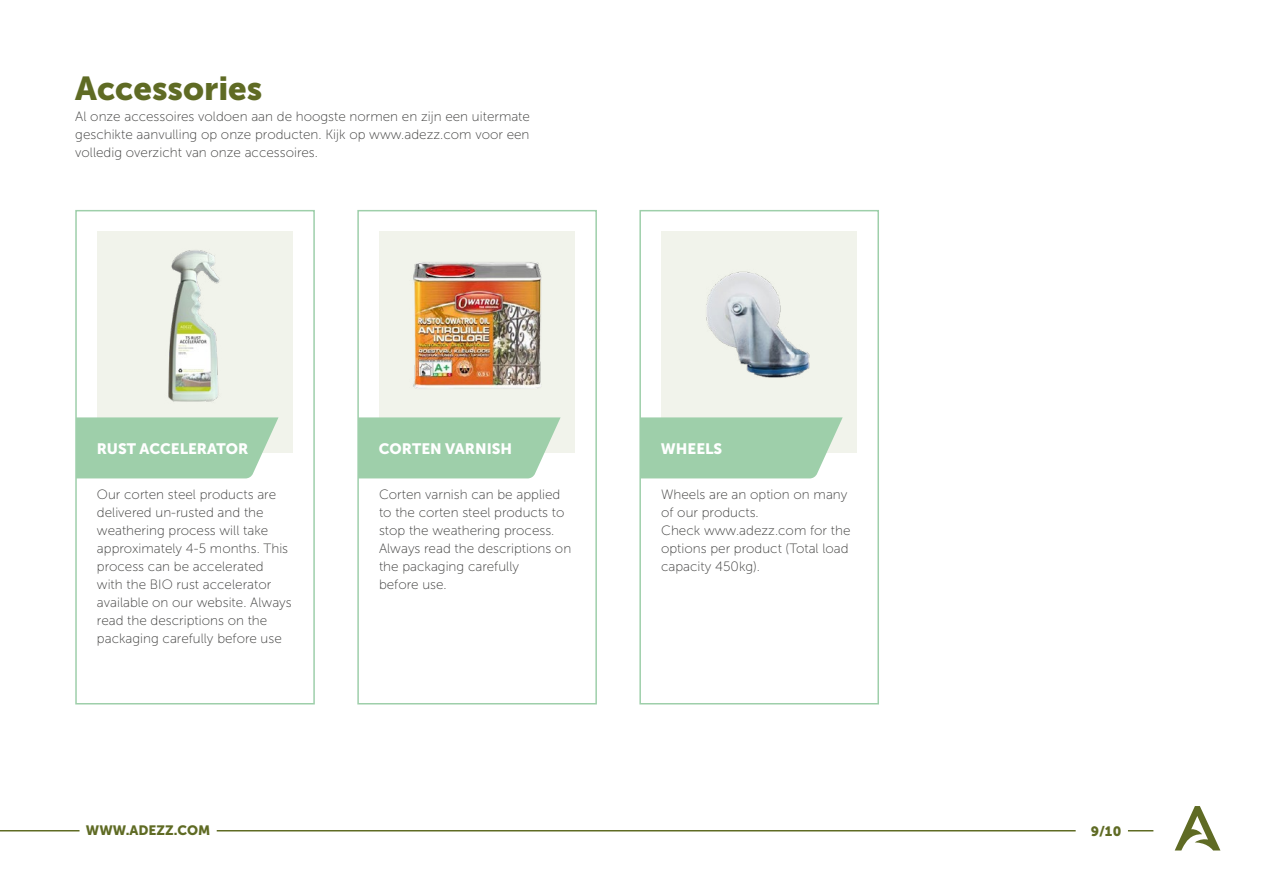
<style>
.page{position:relative;width:1263px;height:893px;background:#fff}
.page>*{position:absolute;margin:0;border:0;box-sizing:border-box;transform-origin:0 0}
.t1{font:33px "Museo Sans 900";color:#5f6b24}
.t2{font:15px "Museo Sans 900";color:#fff}
.t3{font:13.5px/18px "Museo Sans 100";color:#3c3c3b}
.t4{font:13.5px "Museo Sans 900";color:#5f6b24}
</style>
<div class="page">
<svg style="left:1175px;top:806px;width:45px;height:44px"></svg>
<svg style="left:1128px;top:830px;width:25px;height:1px"></svg>
<hr style="left:0;top:830px;width:80px;height:1px;background:#5f6b24">
<hr style="left:217px;top:830px;width:859px;height:1px;background:#5f6b24">
<div style="left:661px;top:231px;width:196px;height:222px;background:#f1f3eb"></div>
<svg style="left:642px;top:417px;width:201px;height:61px;background:#a4d2af"></svg>
<div style="left:639px;top:210px;width:240px;height:494px;border:2px solid #9ecfaa"></div>
<img style="left:706px;top:271px;width:104px;height:107px">
<div style="left:97px;top:231px;width:196px;height:222px;background:#f1f3eb"></div>
<div style="left:379px;top:231px;width:196px;height:222px;background:#f1f3eb"></div>
<svg style="left:360px;top:417px;width:201px;height:61px;background:#a4d2af"></svg>
<div style="left:357px;top:210px;width:240px;height:494px;border:2px solid #9ecfaa"></div>
<img style="left:168px;top:250px;width:52px;height:152px">
<img style="left:413px;top:262px;width:129px;height:127px">
<svg style="left:78px;top:417px;width:200px;height:61px;background:#a4d2af"></svg>
<div style="left:75px;top:210px;width:240px;height:494px;border:2px solid #9ecfaa"></div>
<h1 class="t1" style="left:75px;top:70px;width:189px">Accessories</h1>
<p class="t3" style="left:75px;top:107px;width:456px;text-align:justify">Al onze accessoires voldoen aan de hoogste normen en zijn een uitermate geschikte aanvulling op onze producten. Kijk op www.adezz.com voor een volledig overzicht van onze accessoires.</p>
<p class="t2" style="left:97px;top:440px;width:153px">RUST ACCELERATOR</p>
<p class="t2" style="left:379px;top:440px;width:135px">CORTEN VARNISH</p>
<p class="t3" style="left:97px;top:486px;width:196px">Our corten steel products are delivered un-rusted and the weathering process will take approximately 4-5 months. This process can be accelerated with the BIO rust accelerator available on our website. Always read the descriptions on the packaging carefully before use</p>
<p class="t3" style="left:379px;top:486px;width:194px">Corten varnish can be applied to the corten steel products to stop the weathering process.<br>Always read the descriptions on the packaging carefully<br>before use.</p>
<p class="t2" style="left:661px;top:440px;width:63px">WHEELS</p>
<p class="t3" style="left:661px;top:486px;width:191px">Wheels are an option on many of our products.<br>Check www.adezz.com for the options per product (Total load capacity 450kg).</p>
<p class="t4" style="left:86px;top:823px;width:126px">WWW.ADEZZ.COM</p>
<p class="t4" style="left:1091px;top:823px;width:32px">9/10</p>
</div>
